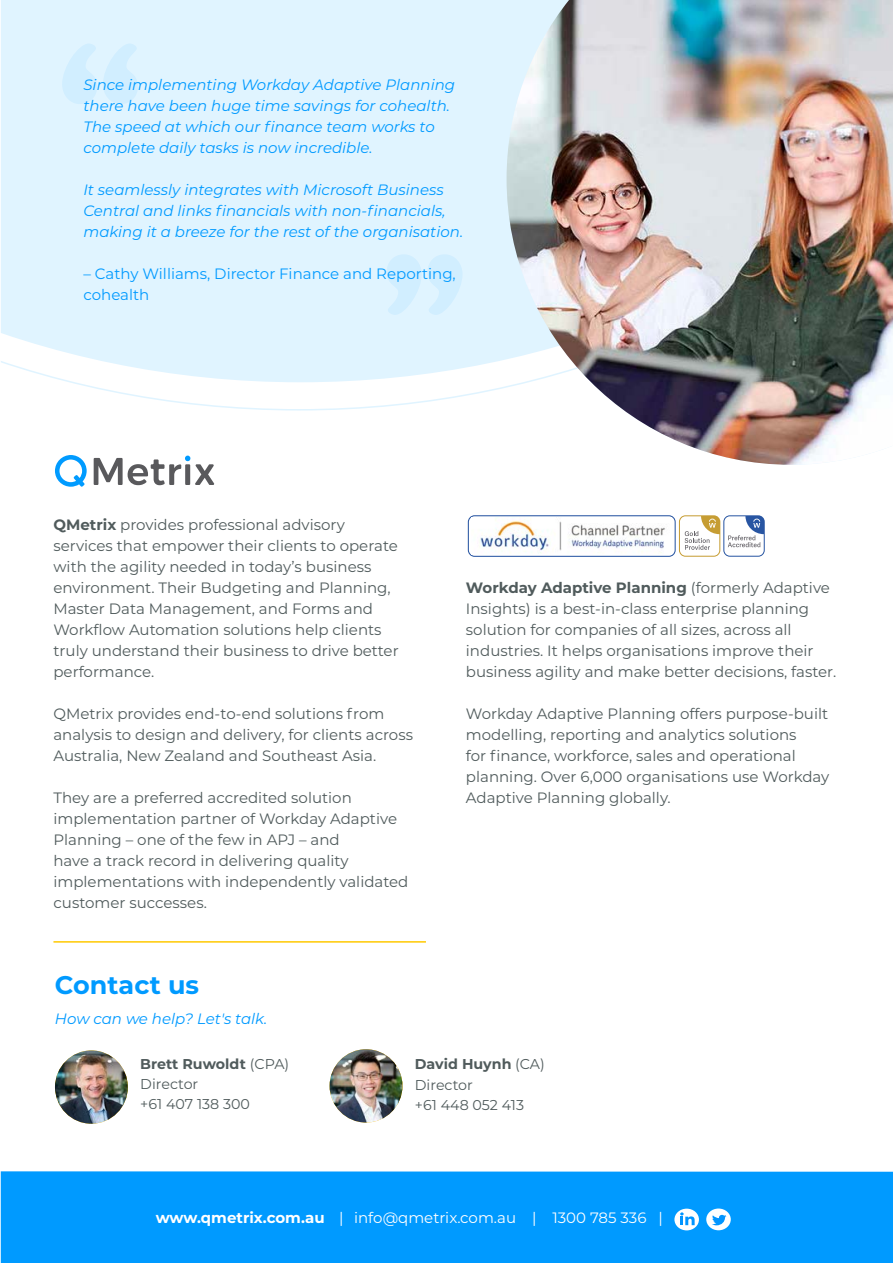
<style>
.page{position:relative;width:893px;height:1263px;background:#fff}
.page>*{position:absolute;margin:0;border:0;box-sizing:border-box;transform-origin:0 0}
.t1{font:150px "Cooper Black Std";color:#009aff}
.t2{font:700 25.5px "Montserrat";color:#009aff}
.t3{font:15px/21px "Montserrat";color:#505b5c}
.t4{font:italic 15px/21px "Montserrat";color:#009aff}
.t5{font:15px/21px "Montserrat";color:#009aff}
.t6{font:15px "Montserrat";color:#fff}
.t7{font:700 15px "Montserrat";color:#fff}
.t8{font:14.25px/20.2px "Montserrat";color:#505b5c}
.s1{font-weight:700}
.s2{font-weight:400}
</style>
<div class="page">
<svg style="left:1px;top:0;width:506px;height:411px;background:#e2f5fe"></svg>
<img style="left:55px;top:1050px;width:73px;height:74px;border-radius:37px">
<img style="left:330px;top:1049px;width:72px;height:73px;border-radius:37px">
<svg style="left:55px;top:455px;width:32px;height:32px"></svg>
<svg style="left:94px;top:456px;width:120px;height:29px"></svg>
<hr style="left:53px;top:941px;width:373px;height:2px;background:#ffc900">
<div style="left:1px;top:1171px;width:892px;height:92px;background:#009aff"></div>
<svg style="left:674px;top:1208px;width:25px;height:22px"></svg>
<svg style="left:680px;top:1212px;width:15px;height:13px"></svg>
<div style="left:706px;top:1208px;width:25px;height:22px;background:#fff;border-radius:50%"></div>
<svg style="left:712px;top:1215px;width:14px;height:10px"></svg>
<svg style="left:0;top:1171px;width:38px;height:92px"></svg>
<img style="left:507px;top:0;width:386px;height:465px">
<div style="left:468px;top:515px;width:208px;height:42px;border:1px solid #2855a2;border-radius:6px"></div>
<img style="left:471px;top:517px;width:194px;height:36px">
<svg style="left:679px;top:515px;width:86px;height:42px"></svg>
<h1 class="t1" style="left:56px;top:8px;width:90px">“</h1>
<p class="t4" style="left:83px;top:73px;width:373px">Since implementing Workday Adaptive Planning there have been huge time savings for cohealth.<br>The speed at which our finance team works to complete daily tasks is now incredible.</p>
<p class="t4" style="left:83px;top:178px;width:381px">It seamlessly integrates with Microsoft Business<br>Central and links financials with non-financials, making it a breeze for the rest of the organisation.</p>
<p class="t5" style="left:83px;top:262px;width:374px">– Cathy Williams, Director Finance and Reporting, cohealth</p>
<h1 class="t1" style="left:469px;top:351px;width:90px;rotate:-180deg">“</h1>
<p class="t3" style="left:53px;top:513px;width:347px"><span class="s1">QMetrix</span> provides professional advisory services that empower their clients to operate with the agility needed in today’s business environment. Their Budgeting and Planning, Master Data Management, and Forms and Workflow Automation solutions help clients truly understand their business to drive better performance.</p>
<p class="t3" style="left:53px;top:702px;width:361px">QMetrix provides end-to-end solutions from analysis to design and delivery, for clients across<br>Australia, New Zealand and Southeast Asia.</p>
<p class="t3" style="left:53px;top:786px;width:356px">They are a preferred accredited solution implementation partner of Workday Adaptive Planning – one of the few in APJ – and<br>have a track record in delivering quality implementations with independently validated customer successes.</p>
<p class="t3" style="left:466px;top:576px;width:372px"><span class="s1">Workday Adaptive Planning</span> (formerly Adaptive Insights) is a best-in-class enterprise planning solution for companies of all sizes, across all industries. It helps organisations improve their business agility and make better decisions, faster.</p>
<p class="t3" style="left:466px;top:702px;width:365px">Workday Adaptive Planning offers purpose-built modelling, reporting and analytics solutions<br>for finance, workforce, sales and operational planning. Over 6,000 organisations use Workday Adaptive Planning globally.</p>
<h2 class="t2" style="left:55px;top:967px;width:146px">Contact us</h2>
<p class="t4" style="left:55px;top:1007px;width:214px">How can we help? Let's talk.</p>
<p class="t8" style="left:140px;top:1053px;width:150px"><span class="s1">Brett Ruwoldt</span> (CPA)<br>Director<br>+61 407 138 300</p>
<p class="t8" style="left:415px;top:1053px;width:131px"><span class="s1">David Huynh</span> (CA)<br>Director<br>+61 448 052 413</p>
<p class="t7" style="left:156px;top:1207px;width:189px">www.qmetrix.com.au <span class="s2">|</span></p>
<p class="t6" style="left:532px;top:1208px;width:132px">| 1300 785 336 |</p>
<p class="t6" style="left:354px;top:1207px;width:164px">info@qmetrix.com.au</p>
</div>
